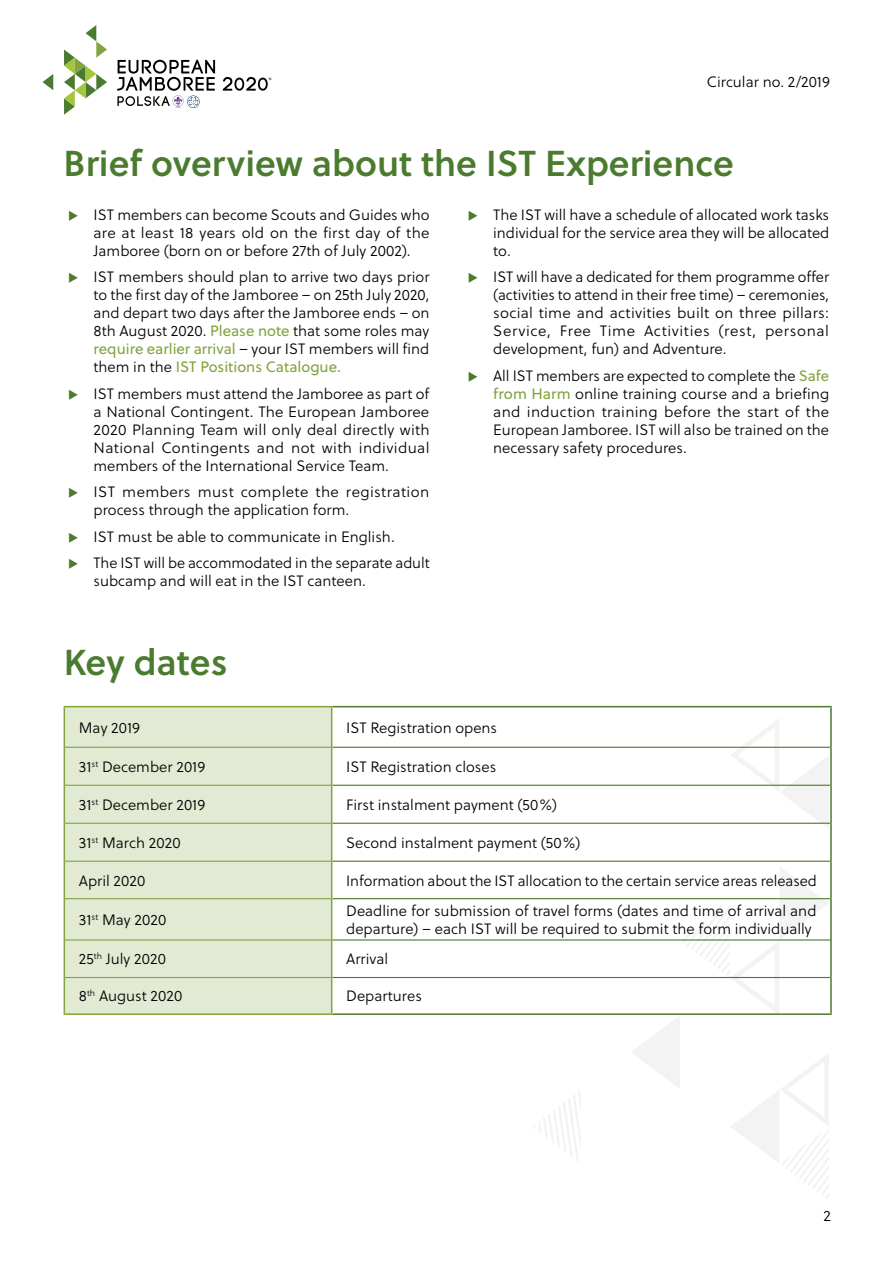
<style>
.page{position:relative;width:893px;height:1263px;background:#fff}
.page>*{position:absolute;margin:0;border:0;box-sizing:border-box;transform-origin:0 0}
.t1{font:600 36px "Soleil";color:#4b7b2e}
.t2{font:300 15px/18px "Soleil";color:#000;text-align:justify}
.t3{font:300 15px/18px "Soleil";letter-spacing:.025em;color:#000}
.s1{font-weight:400;color:#82a33e}
</style>
<div class="page">
<svg style="left:730px;top:719px;width:99px;height:109px"></svg>
<svg style="left:533px;top:1091px;width:48px;height:70px"></svg>
<svg style="left:630px;top:868px;width:199px;height:331px"></svg>
<svg style="left:117px;top:60px;width:98px;height:48px"></svg>
<svg style="left:43px;top:74px;width:10px;height:16px"></svg>
<svg style="left:64px;top:25px;width:43px;height:90px"></svg>
<svg style="left:223px;top:77px;width:48px;height:14px"></svg>
<svg style="left:65px;top:707px;width:266px;height:306px;background:#e0e8d0"></svg>
<hr style="left:332px;top:706px;width:500px;height:1px;background:#4b7b2e">
<hr style="left:830px;top:707px;width:2px;height:40px;background:#4b7b2e">
<hr style="left:830px;top:747px;width:2px;height:38px;background:#4b7b2e">
<hr style="left:830px;top:785px;width:2px;height:38px;background:#4b7b2e">
<hr style="left:830px;top:823px;width:2px;height:38px;background:#4b7b2e">
<hr style="left:830px;top:861px;width:2px;height:38px;background:#4b7b2e">
<hr style="left:830px;top:899px;width:2px;height:41px;background:#4b7b2e">
<hr style="left:830px;top:940px;width:2px;height:37px;background:#4b7b2e">
<hr style="left:830px;top:977px;width:2px;height:36px;background:#4b7b2e">
<hr style="left:332px;top:1013px;width:500px;height:2px;background:#4b7b2e">
<hr style="left:332px;top:747px;width:498px;height:1px;background:#4b7b2e">
<hr style="left:332px;top:785px;width:498px;height:1px;background:#4b7b2e">
<hr style="left:332px;top:823px;width:498px;height:1px;background:#4b7b2e">
<hr style="left:332px;top:861px;width:498px;height:1px;background:#4b7b2e">
<hr style="left:332px;top:898px;width:498px;height:1px;background:#4b7b2e">
<hr style="left:332px;top:939px;width:498px;height:1px;background:#4b7b2e">
<hr style="left:332px;top:977px;width:498px;height:1px;background:#4b7b2e">
<hr style="left:65px;top:747px;width:266px;height:1px;background:#82a33e">
<hr style="left:65px;top:785px;width:266px;height:1px;background:#82a33e">
<hr style="left:65px;top:823px;width:266px;height:1px;background:#82a33e">
<hr style="left:65px;top:861px;width:266px;height:1px;background:#82a33e">
<hr style="left:65px;top:898px;width:266px;height:1px;background:#82a33e">
<hr style="left:65px;top:939px;width:266px;height:1px;background:#82a33e">
<hr style="left:65px;top:977px;width:266px;height:1px;background:#82a33e">
<hr style="left:64px;top:706px;width:268px;height:1px;background:#82a33e">
<hr style="left:64px;top:707px;width:1px;height:40px;background:#82a33e">
<hr style="left:331px;top:707px;width:1px;height:40px;background:#82a33e">
<hr style="left:64px;top:747px;width:1px;height:38px;background:#82a33e">
<hr style="left:331px;top:747px;width:1px;height:38px;background:#82a33e">
<hr style="left:64px;top:785px;width:1px;height:38px;background:#82a33e">
<hr style="left:331px;top:785px;width:1px;height:38px;background:#82a33e">
<hr style="left:64px;top:823px;width:1px;height:38px;background:#82a33e">
<hr style="left:331px;top:823px;width:1px;height:38px;background:#82a33e">
<hr style="left:64px;top:861px;width:1px;height:38px;background:#82a33e">
<hr style="left:331px;top:861px;width:1px;height:38px;background:#82a33e">
<hr style="left:64px;top:899px;width:1px;height:41px;background:#82a33e">
<hr style="left:331px;top:899px;width:1px;height:41px;background:#82a33e">
<hr style="left:64px;top:940px;width:1px;height:37px;background:#82a33e">
<hr style="left:331px;top:940px;width:1px;height:37px;background:#82a33e">
<hr style="left:64px;top:977px;width:1px;height:36px;background:#82a33e">
<hr style="left:331px;top:977px;width:1px;height:36px;background:#82a33e">
<hr style="left:64px;top:1013px;width:268px;height:2px;background:#82a33e">
<p class="t2" style="left:707px;top:72px;width:125px">Circular no. 2/2019</p>
<h1 class="t1" style="left:64px;top:136px;width:672px">Brief overview about the IST Experience</h1>
<p class="t2" style="left:94px;top:205px;width:337px">IST members can become Scouts and Guides who are at least 18 years old on the first day of the Jamboree (born on or before 27th of July 2002).</p>
<p class="t2" style="left:94px;top:268px;width:337px">IST members should plan to arrive two days prior to the first day of the Jamboree – on 25th July 2020, and depart two days after the Jamboree ends – on 8th August 2020. <span class="s1">Please note</span> that some roles may <span class="s1">require earlier arrival</span> – your IST members will find them in the <span class="s1">IST Positions Catalogue.</span></p>
<p class="t2" style="left:94px;top:384px;width:338px">IST members must attend the Jamboree as part of a National Contingent. The European Jamboree 2020 Planning Team will only deal directly with National Contingents and not with individual members of the International Service Team.</p>
<p class="t3" style="left:94px;top:483px;width:337px">IST members must complete the registration process through the application form.</p>
<p class="t2" style="left:94px;top:523px;width:338px;line-height:26.5px">IST must be able to communicate in English.<br>The IST will be accommodated in the separate adult</p>
<p class="t2" style="left:94px;top:572px;width:274px">subcamp and will eat in the IST canteen.</p>
<p class="t2" style="left:493px;top:205px;width:338px">The IST will have a schedule of allocated work tasks individual for the service area they will be allocated to.</p>
<p class="t2" style="left:493px;top:268px;width:337px">IST will have a dedicated for them programme offer (activities to attend in their free time) – ceremonies, social time and activities built on three pillars:<br>Service, Free Time Activities (rest, personal development, fun) and Adventure.</p>
<p class="t2" style="left:493px;top:366px;width:337px">All IST members are expected to complete the <span class="s1">Safe from Harm</span> online training course and a briefing and induction training before the start of the European Jamboree. IST will also be trained on the necessary safety procedures.</p>
<h1 class="t1" style="left:64px;top:634px;width:165px">Key dates</h1>
<p class="t2" style="left:79px;top:718px;width:63px">May 2019</p>
<p class="t2" style="left:346px;top:718px;width:153px">IST Registration opens</p>
<p class="t2" style="left:79px;top:757px;width:128px">31<sup>st</sup> December 2019</p>
<p class="t2" style="left:346px;top:757px;width:152px">IST Registration closes</p>
<p class="t2" style="left:79px;top:795px;width:128px">31<sup>st</sup> December 2019</p>
<p class="t2" style="left:346px;top:795px;width:212px">First instalment payment (50%)</p>
<p class="t2" style="left:79px;top:833px;width:103px">31<sup>st</sup> March 2020</p>
<p class="t2" style="left:346px;top:833px;width:236px">Second instalment payment (50%)</p>
<p class="t2" style="left:79px;top:871px;width:68px">April 2020</p>
<p class="t2" style="left:346px;top:871px;width:472px">Information about the IST allocation to the certain service areas released</p>
<p class="t2" style="left:79px;top:911px;width:89px">31<sup>st</sup> May 2020</p>
<p class="t2" style="left:346px;top:902px;width:472px">Deadline for submission of travel forms (dates and time of arrival and departure) – each IST will be required to submit the form individually</p>
<p class="t2" style="left:79px;top:950px;width:89px">25<sup>th</sup> July 2020</p>
<p class="t2" style="left:346px;top:950px;width:44px">Arrival</p>
<p class="t2" style="left:79px;top:987px;width:105px">8<sup>th</sup> August 2020</p>
<p class="t2" style="left:346px;top:987px;width:77px">Departures</p>
<p class="t2" style="left:824px;top:1206px;width:9px">2</p>
</div>
